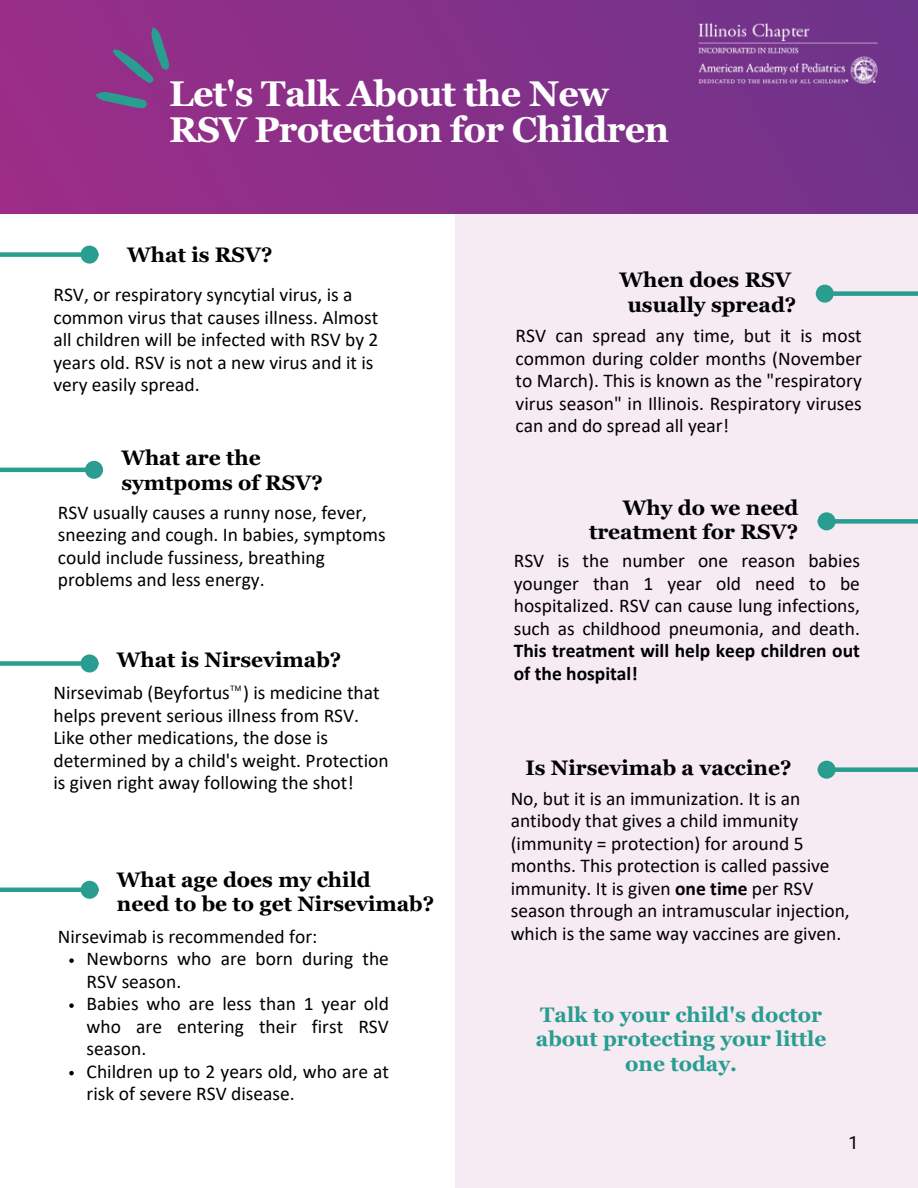
<style>
.page{position:relative;width:918px;height:1188px;background:#fff}
.page>*{position:absolute;margin:0;border:0;box-sizing:border-box;transform-origin:0 0}
.t1{font:700 35.85px/35.8px "Georgia Pro";letter-spacing:-.02em;color:#fff}
.t2{font:700 21px/24.8px "Georgia Pro";color:#000;text-align:right}
.t3{font:700 21px/24.8px "Georgia Pro";color:#289d90;text-align:center}
.t4{font:19.5px/22.5px "Calibri";color:#000}
.t5{font:18px "Heebo";color:#000}
.t6{font:7.5px "Heebo";color:#000}
.s1{font-weight:700}
</style>
<div class="page">
<div style="left:455px;top:192px;width:463px;height:996px;background:#f6eaf3"></div>
<div style="left:0;top:0;width:918px;height:213px;background:linear-gradient(to right,#9b2d88,#6f338a)"></div>
<svg style="left:96px;top:27px;width:73px;height:81px"></svg>
<img style="left:699px;top:22px;width:179px;height:62px">
<div style="left:833px;top:291px;width:85px;height:5px;background:#289d90"></div>
<div style="left:818px;top:287px;width:14px;height:13px;background:#289d90;border-radius:50%"></div>
<div style="left:816px;top:285px;width:18px;height:18px;border:4px solid #289d90;border-radius:50%"></div>
<div style="left:835px;top:519px;width:83px;height:5px;background:#289d90"></div>
<div style="left:820px;top:515px;width:13px;height:13px;background:#289d90;border-radius:50%"></div>
<div style="left:818px;top:512px;width:18px;height:18px;border:4px solid #289d90;border-radius:50%"></div>
<div style="left:0;top:252px;width:82px;height:5px;background:#289d90"></div>
<div style="left:83px;top:248px;width:13px;height:13px;background:#289d90;border-radius:50%"></div>
<div style="left:81px;top:246px;width:18px;height:18px;border:4px solid #289d90;border-radius:50%"></div>
<hr style="left:0;top:468px;width:86px;height:4px;background:#289d90">
<div style="left:87px;top:463px;width:14px;height:14px;background:#289d90;border-radius:50%"></div>
<div style="left:85px;top:461px;width:18px;height:18px;border:4px solid #289d90;border-radius:50%"></div>
<div style="left:0;top:661px;width:82px;height:5px;background:#289d90"></div>
<div style="left:83px;top:657px;width:13px;height:13px;background:#289d90;border-radius:50%"></div>
<div style="left:81px;top:654px;width:18px;height:18px;border:4px solid #289d90;border-radius:50%"></div>
<div style="left:835px;top:767px;width:83px;height:5px;background:#289d90"></div>
<div style="left:820px;top:763px;width:13px;height:13px;background:#289d90;border-radius:50%"></div>
<div style="left:818px;top:761px;width:18px;height:18px;border:4px solid #289d90;border-radius:50%"></div>
<svg style="left:69px;top:958px;width:5px;height:5px"></svg>
<svg style="left:69px;top:1003px;width:5px;height:5px"></svg>
<svg style="left:69px;top:1071px;width:5px;height:4px"></svg>
<hr style="left:0;top:888px;width:82px;height:4px;background:#289d90">
<div style="left:83px;top:883px;width:13px;height:14px;background:#289d90;border-radius:50%"></div>
<div style="left:81px;top:881px;width:18px;height:18px;border:4px solid #289d90;border-radius:50%"></div>
<p class="t1" style="left:169px;top:75px;width:502px">Let's Talk About the New<br>RSV Protection for Children</p>
<p class="t2" style="left:127px;top:243px;width:147px">What is RSV?</p>
<p class="t4" style="left:53px;top:285px;width:327px">RSV, or respiratory syncytial virus, is a common virus that causes illness. Almost all children will be infected with RSV by 2 years old. RSV is not a new virus and it is very easily spread.</p>
<p class="t2" style="left:121px;top:446px;width:203px;text-align:left">What are the symtpoms of RSV?</p>
<p class="t4" style="left:58px;top:502px;width:329px">RSV usually causes a runny nose, fever, sneezing and cough. In babies, symptoms could include fussiness, breathing problems and less energy.</p>
<p class="t2" style="left:117px;top:647px;width:226px">What is Nirsevimab?</p>
<p class="t6" style="left:230px;top:683px;width:13px">TM</p>
<p class="t4" style="left:53px;top:683px;width:337px">Nirsevimab (Beyfortus ) is medicine that helps prevent serious illness from RSV.<br>Like other medications, the dose is determined by a child's weight. Protection is given right away following the shot!</p>
<p class="t2" style="left:117px;top:867px;width:255px">What age does my child</p>
<p class="t2" style="left:117px;top:892px;width:319px">need to be to get Nirsevimab?</p>
<p class="t4" style="left:58px;top:927px;width:261px">Nirsevimab is recommended for:</p>
<p class="t4" style="left:87px;top:949px;width:304px">Newborns who are born during the<br>RSV season.</p>
<p class="t4" style="left:87px;top:994px;width:304px;text-align:justify">Babies who are less than 1 year old who are entering their first RSV season.</p>
<p class="t4" style="left:87px;top:1062px;width:304px">Children up to 2 years old, who are at risk of severe RSV disease.</p>
<p class="t2" style="left:620px;top:267px;width:173px">When does RSV</p>
<p class="t2" style="left:628px;top:292px;width:170px">usually spread?</p>
<p class="t4" style="left:516px;top:326px;width:348px;text-align:justify">RSV can spread any time, but it is most common during colder months (November to March). This is known as the "respiratory virus season" in Illinois. Respiratory viruses can and do spread all year!</p>
<p class="t2" style="left:589px;top:495px;width:211px">Why do we need treatment for RSV?</p>
<p class="t4" style="left:514px;top:551px;width:348px;text-align:justify">RSV is the number one reason babies younger than 1 year old need to be hospitalized. RSV can cause lung infections, such as childhood pneumonia, and death.<br><span class="s1">This treatment will help keep children out of the hospital!</span></p>
<p class="t2" style="left:525px;top:756px;width:268px">Is Nirsevimab a vaccine?</p>
<p class="t4" style="left:511px;top:788px;width:341px">No, but it is an immunization. It is an antibody that gives a child immunity (immunity = protection) for around 5 months. This protection is called passive immunity. It is given <span class="s1">one time</span> per RSV season through an intramuscular injection, which is the same way vaccines are given.</p>
<p class="t3" style="left:536px;top:1002px;width:292px">Talk to your child's doctor about protecting your little one today.</p>
<p class="t5" style="left:849px;top:1130px;width:12px">1</p>
</div>
